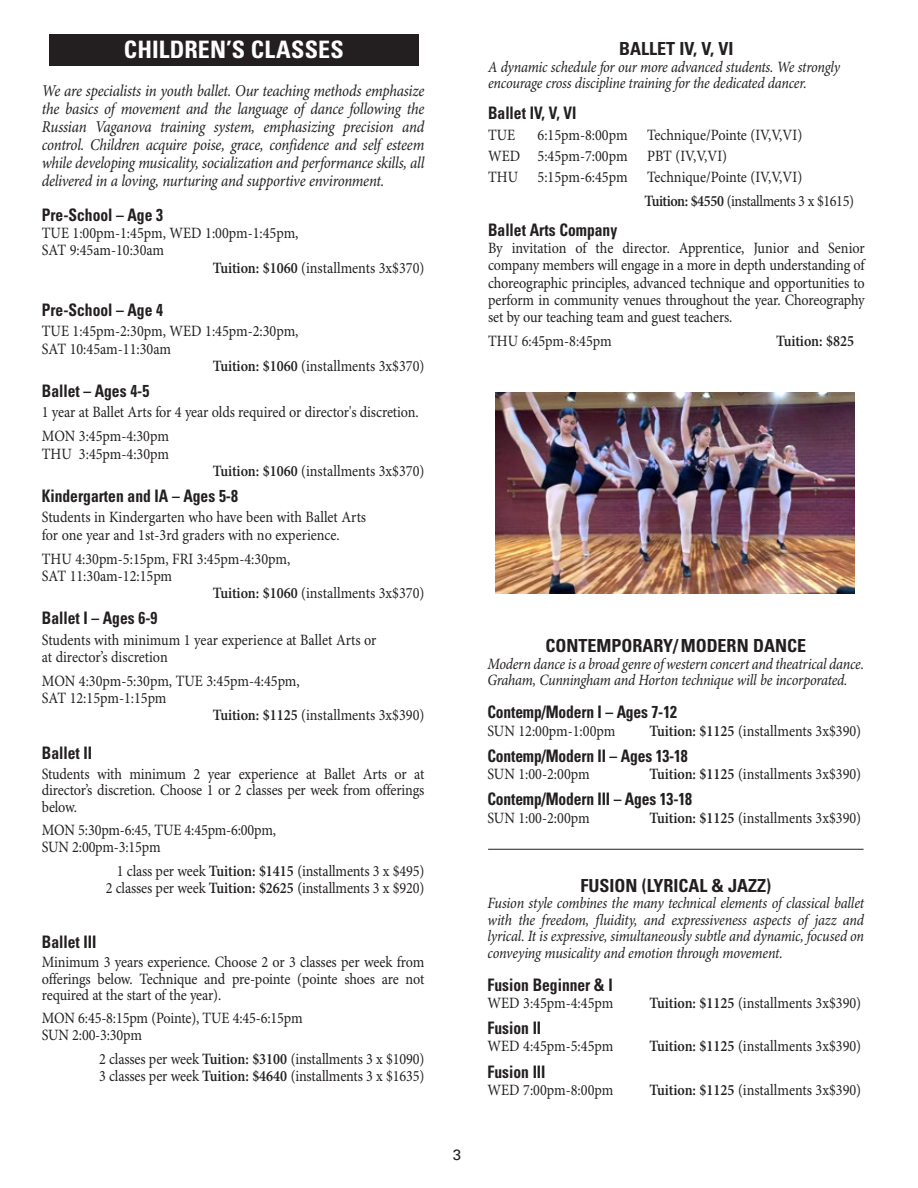
<style>
.page{position:relative;width:918px;height:1188px;background:#fff}
.page>*{position:absolute;margin:0;border:0;box-sizing:border-box;transform-origin:0 0}
.t1{font:700 condensed 24px "Univers LT Std";letter-spacing:.005em;color:#fff}
.t2{font:700 condensed 18px "Univers LT Std";color:#231f20}
.t3{font:700 condensed 17.25px "Univers LT Std";color:#231f20;scale:.9 1}
.t4{font:italic 16.5px/18px "Minion Pro";letter-spacing:-.02em;color:#231f20;text-align:justify;scale:.9 1}
.t5{font:15.75px/17.2px "Minion Pro";letter-spacing:-.005em;color:#231f20;scale:.9 1}
.t6{font:italic 15.75px/16.5px "Minion Pro";letter-spacing:-.015em;color:#231f20;scale:.9 1}
.t7{font:15.75px "Minion Pro";letter-spacing:-.03em;color:#231f20;scale:.9 1}
.t8{font:600 15.75px "Minion Pro";color:#231f20;scale:.9 1}
.t9{font:15px "Univers LT Std";color:#231f20}
.s1{font-weight:600}
</style>
<div class="page">
<hr style="left:488px;top:849px;width:376px;height:1px;background:#231f20">
<div style="left:49px;top:34px;width:369px;height:31px;background:#231f20"></div>
<img style="left:495px;top:393px;width:360px;height:201px">
<h1 class="t1" style="left:124px;top:35px;width:222px">CHILDREN’S CLASSES</h1>
<p class="t4" style="left:42px;top:82px;width:427px">We are specialists in youth ballet. Our teaching methods emphasize the basics of movement and the language of dance following the Russian Vaganova training system, emphasizing precision and control. Children acquire poise, grace, confidence and self esteem while developing musicality, socialization and performance skills, all delivered in a loving, nurturing and supportive environment.</p>
<p class="t3" style="left:42px;top:204px;width:136px">Pre-School – Age 3</p>
<p class="t5" style="left:42px;top:225px;width:287px">TUE 1:00pm-1:45pm, WED 1:00pm-1:45pm,</p>
<p class="t5" style="left:42px;top:242px;width:138px">SAT 9:45am-10:30am</p>
<p class="t5" style="left:213px;top:260px;width:237px"><span class="s1">Tuition: $1060</span> (installments 3x$370)</p>
<p class="t3" style="left:42px;top:299px;width:136px">Pre-School – Age 4</p>
<p class="t5" style="left:42px;top:323px;width:287px">TUE 1:45pm-2:30pm, WED 1:45pm-2:30pm,</p>
<p class="t5" style="left:42px;top:341px;width:145px">SAT 10:45am-11:30am</p>
<p class="t5" style="left:213px;top:358px;width:237px"><span class="s1">Tuition: $1060</span> (installments 3x$370)</p>
<p class="t3" style="left:42px;top:380px;width:121px">Ballet – Ages 4-5</p>
<p class="t5" style="left:42px;top:401px;width:420px;line-height:24px">1 year at Ballet Arts for 4 year olds required or director's discretion.<br>MON 3:45pm-4:30pm</p>
<p class="t5" style="left:42px;top:446px;width:143px">THU 3:45pm-4:30pm</p>
<p class="t5" style="left:213px;top:463px;width:237px"><span class="s1">Tuition: $1060</span> (installments 3x$370)</p>
<p class="t3" style="left:42px;top:485px;width:219px">Kindergarten and IA – Ages 5-8</p>
<p class="t5" style="left:42px;top:509px;width:362px">Students in Kindergarten who have been with Ballet Arts for one year and 1st-3rd graders with no experience.</p>
<p class="t5" style="left:42px;top:551px;width:278px">THU 4:30pm-5:15pm, FRI 3:45pm-4:30pm,</p>
<p class="t5" style="left:42px;top:568px;width:146px">SAT 11:30am-12:15pm</p>
<p class="t5" style="left:213px;top:585px;width:237px"><span class="s1">Tuition: $1060</span> (installments 3x$370)</p>
<p class="t3" style="left:42px;top:608px;width:130px">Ballet I – Ages 6-9</p>
<p class="t5" style="left:42px;top:632px;width:373px">Students with minimum 1 year experience at Ballet Arts or at director’s discretion</p>
<p class="t5" style="left:42px;top:673px;width:288px">MON 4:30pm-5:30pm, TUE 3:45pm-4:45pm,</p>
<p class="t5" style="left:42px;top:690px;width:140px">SAT 12:15pm-1:15pm</p>
<p class="t5" style="left:213px;top:707px;width:237px"><span class="s1">Tuition: $1125</span> (installments 3x$390)</p>
<p class="t3" style="left:42px;top:743px;width:57px">Ballet II</p>
<p class="t5" style="left:42px;top:766px;width:427px;line-height:16.5px;text-align:justify">Students with minimum 2 year experience at Ballet Arts or at director’s discretion. Choose 1 or 2 classes per week from offerings below.</p>
<p class="t5" style="left:42px;top:823px;width:262px;line-height:16.5px">MON 5:30pm-6:45, TUE 4:45pm-6:00pm,<br>SUN 2:00pm-3:15pm</p>
<p class="t5" style="left:106px;top:863px;width:356px;text-align:right">1 class per week <span class="s1">Tuition: $1415</span> (installments 3 x $495)<br>2 classes per week <span class="s1">Tuition: $2625</span> (installments 3 x $920)</p>
<p class="t3" style="left:42px;top:931px;width:62px">Ballet III</p>
<p class="t5" style="left:42px;top:955px;width:427px;line-height:16.5px;text-align:justify">Minimum 3 years experience. Choose 2 or 3 classes per week from offerings below. Technique and pre-pointe (pointe shoes are not required at the start of the year).</p>
<p class="t5" style="left:42px;top:1011px;width:291px;line-height:16.5px">MON 6:45-8:15pm (Pointe), TUE 4:45-6:15pm<br>SUN 2:00-3:30pm</p>
<p class="t5" style="left:99px;top:1051px;width:363px">2 classes per week <span class="s1">Tuition: $3100</span> (installments 3 x $1090)<br>3 classes per week <span class="s1">Tuition: $4640</span> (installments 3 x $1635)</p>
<p class="t2" style="left:619px;top:38px;width:116px">BALLET IV, V, VI</p>
<p class="t6" style="left:488px;top:59px;width:393px">A dynamic schedule for our more advanced students. We strongly encourage cross discipline training for the dedicated dancer.</p>
<p class="t3" style="left:488px;top:102px;width:100px">Ballet IV, V, VI</p>
<p class="t5" style="left:488px;top:127px;width:32px">TUE</p>
<p class="t5" style="left:488px;top:125px;width:351px;line-height:21px;text-indent:49px">6:15pm-8:00pm Technique/Pointe (IV,V,VI)<br>WED 5:45pm-7:00pm PBT (IV,V,VI)<br>THU 5:15pm-6:45pm Technique/Pointe (IV,V,VI)</p>
<p class="t7" style="left:645px;top:191px;width:234px"><span class="s1">Tuition: $4550</span> (installments 3 x $1615)</p>
<p class="t3" style="left:488px;top:219px;width:145px">Ballet Arts Company</p>
<p class="t5" style="left:488px;top:240px;width:420px;text-align:justify">By invitation of the director. Apprentice, Junior and Senior company members will engage in a more in depth understanding of choreographic principles, advanced technique and opportunities to perform in community venues throughout the year. Choreography set by our teaching team and guest teachers.</p>
<p class="t5" style="left:488px;top:333px;width:139px">THU 6:45pm-8:45pm</p>
<p class="t8" style="left:776px;top:332px;width:88px">Tuition: $825</p>
<p class="t9" style="left:453px;top:1146px;width:10px">3</p>
<p class="t2" style="left:546px;top:635px;width:262px">CONTEMPORARY/ MODERN DANCE</p>
<p class="t6" style="left:488px;top:656px;width:420px">Modern dance is a broad genre of western concert and theatrical dance.<br>Graham, Cunningham and Horton technique will be incorporated.</p>
<p class="t3" style="left:488px;top:702px;width:212px">Contemp/Modern I – Ages 7-12</p>
<p class="t5" style="left:488px;top:723px;width:144px">SUN 12:00pm-1:00pm</p>
<p class="t5" style="left:650px;top:723px;width:237px"><span class="s1">Tuition: $1125</span> (installments 3x$390)</p>
<p class="t3" style="left:488px;top:745px;width:224px">Contemp/Modern II – Ages 13-18</p>
<p class="t5" style="left:488px;top:766px;width:115px">SUN 1:00-2:00pm</p>
<p class="t5" style="left:650px;top:766px;width:237px"><span class="s1">Tuition: $1125</span> (installments 3x$390)</p>
<p class="t3" style="left:488px;top:789px;width:229px">Contemp/Modern III – Ages 13-18</p>
<p class="t5" style="left:488px;top:810px;width:115px">SUN 1:00-2:00pm</p>
<p class="t5" style="left:650px;top:810px;width:237px"><span class="s1">Tuition: $1125</span> (installments 3x$390)</p>
<p class="t2" style="left:580px;top:874px;width:192px">FUSION (LYRICAL &amp; JAZZ)</p>
<p class="t6" style="left:488px;top:895px;width:420px;text-align:justify">Fusion style combines the many technical elements of classical ballet with the freedom, fluidity, and expressiveness aspects of jazz and lyrical. It is expressive, simultaneously subtle and dynamic, focused on conveying musicality and emotion through movement.</p>
<p class="t3" style="left:488px;top:974px;width:141px">Fusion Beginner &amp; I</p>
<p class="t5" style="left:488px;top:995px;width:141px">WED 3:45pm-4:45pm</p>
<p class="t5" style="left:650px;top:995px;width:237px"><span class="s1">Tuition: $1125</span> (installments 3x$390)</p>
<p class="t3" style="left:488px;top:1017px;width:61px">Fusion II</p>
<p class="t5" style="left:488px;top:1038px;width:141px">WED 4:45pm-5:45pm</p>
<p class="t5" style="left:650px;top:1038px;width:237px"><span class="s1">Tuition: $1125</span> (installments 3x$390)</p>
<p class="t3" style="left:488px;top:1061px;width:66px">Fusion III</p>
<p class="t5" style="left:488px;top:1082px;width:141px">WED 7:00pm-8:00pm</p>
<p class="t5" style="left:650px;top:1082px;width:237px"><span class="s1">Tuition: $1125</span> (installments 3x$390)</p>
</div>
